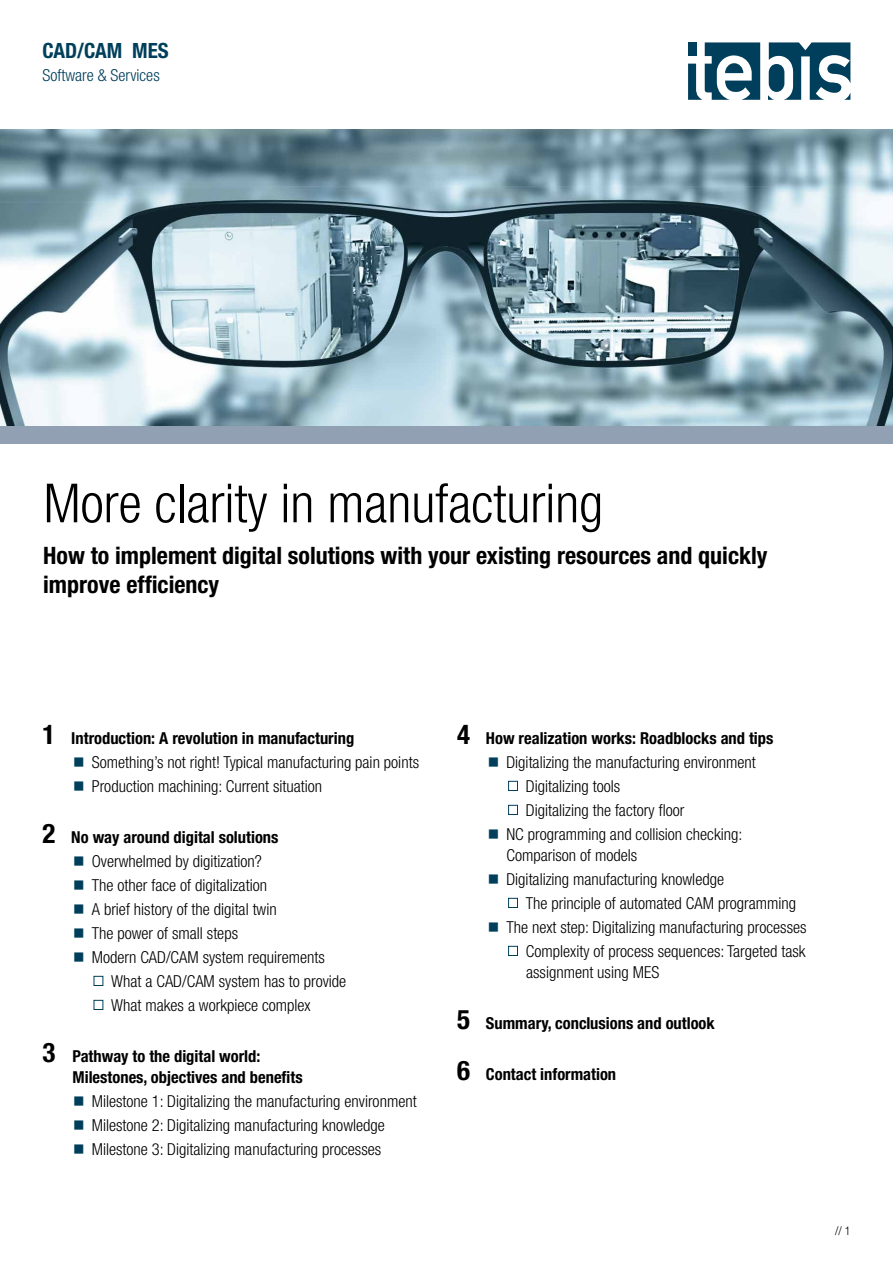
<style>
.page{position:relative;width:893px;height:1263px;background:#fff}
.page>*{position:absolute;margin:0;border:0;box-sizing:border-box;transform-origin:0 0}
.t1{font:300 condensed 54px "Helvetica Neue LT Std";color:#000}
.t2{font:700 condensed 24px/28.5px "Helvetica Neue LT Std";color:#000}
.t3{font:700 condensed 21px "Helvetica Neue LT Std";color:#003f5b}
.t4{font:300 condensed 16.5px/21px "Helvetica Neue LT Std";color:#000}
.t5{font:700 condensed 16.5px/21px "Helvetica Neue LT Std";color:#000}
.t6{font:300 condensed 16.5px "Helvetica Neue LT Std";color:#003f5b}
.t7{font:300 condensed 12px "Helvetica Neue LT Std";color:#000}
.s1{font-size:27px}
.s2{font-family:"Minion Pro";font-weight:700;font-size:31.5px;color:#003f5b}
</style>
<div class="page">
<img style="left:0;top:130px;width:893px;height:296px">
<svg style="left:688px;top:43px;width:72px;height:57px"></svg>
<svg style="left:768px;top:43px;width:82px;height:57px"></svg>
<div style="left:0;top:426px;width:893px;height:17px;background:#92a0b3"></div>
<p class="t3" style="left:43px;top:37px;width:128px">CAD/CAM MES</p>
<p class="t6" style="left:43px;top:65px;width:119px">Software &amp; Services</p>
<h1 class="t1" style="left:44px;top:472px;width:561px">More clarity in manufacturing</h1>
<h2 class="t2" style="left:43px;top:541px;width:726px">How to implement digital solutions with your existing resources and quickly improve efficiency</h2>
<p class="t5" style="left:43px;top:728px;width:313px"><span class="s1">1</span> Introduction: A revolution in manufacturing</p>
<p class="t4" style="left:73px;top:752px;width:348px"><span class="s2">■</span> Something’s not right! Typical manufacturing pain points</p>
<p class="t4" style="left:73px;top:776px;width:251px"><span class="s2">■</span> Production machining: Current situation</p>
<p class="t5" style="left:43px;top:827px;width:238px"><span class="s1">2</span> No way around digital solutions</p>
<p class="t4" style="left:73px;top:851px;width:191px"><span class="s2">■</span> Overwhelmed by digitization?</p>
<p class="t4" style="left:73px;top:875px;width:196px"><span class="s2">■</span> The other face of digitalization</p>
<p class="t4" style="left:73px;top:899px;width:206px"><span class="s2">■</span> A brief history of the digital twin</p>
<p class="t4" style="left:73px;top:923px;width:167px"><span class="s2">■</span> The power of small steps</p>
<p class="t4" style="left:73px;top:947px;width:254px"><span class="s2">■</span> Modern CAD/CAM system requirements</p>
<p class="t4" style="left:92px;top:971px;width:256px"><span class="s2">■</span> What a CAD/CAM system has to provide</p>
<p class="t4" style="left:92px;top:995px;width:220px"><span class="s2">■</span> What makes a workpiece complex</p>
<p class="t5" style="left:73px;top:1046px;width:232px;text-indent:-30px"><span class="s1">3</span> Pathway to the digital world:<br>Milestones, objectives and benefits</p>
<p class="t4" style="left:73px;top:1091px;width:346px"><span class="s2">■</span> Milestone 1: Digitalizing the manufacturing environment</p>
<p class="t4" style="left:73px;top:1115px;width:314px"><span class="s2">■</span> Milestone 2: Digitalizing manufacturing knowledge</p>
<p class="t4" style="left:73px;top:1139px;width:310px"><span class="s2">■</span> Milestone 3: Digitalizing manufacturing processes</p>
<p class="t5" style="left:457px;top:728px;width:318px"><span class="s1">4</span> How realization works: Roadblocks and tips</p>
<p class="t4" style="left:487px;top:752px;width:270px"><span class="s2">■</span> Digitalizing the manufacturing environment</p>
<p class="t4" style="left:507px;top:776px;width:115px"><span class="s2">■</span> Digitalizing tools</p>
<p class="t4" style="left:507px;top:800px;width:179px"><span class="s2">■</span> Digitalizing the factory floor</p>
<p class="t4" style="left:507px;top:824px;width:237px;text-indent:-20px"><span class="s2">■</span> NC programming and collision checking:<br>Comparison of models</p>
<p class="t4" style="left:487px;top:869px;width:238px"><span class="s2">■</span> Digitalizing manufacturing knowledge</p>
<p class="t4" style="left:507px;top:893px;width:291px"><span class="s2">■</span> The principle of automated CAM programming</p>
<p class="t4" style="left:487px;top:917px;width:321px"><span class="s2">■</span> The next step: Digitalizing manufacturing processes</p>
<p class="t4" style="left:526px;top:941px;width:281px;text-indent:-20px"><span class="s2">■</span> Complexity of process sequences: Targeted task assignment using MES</p>
<p class="t5" style="left:457px;top:1013px;width:259px"><span class="s1">5</span> Summary, conclusions and outlook</p>
<p class="t5" style="left:457px;top:1064px;width:161px"><span class="s1">6</span> Contact information</p>
<p class="t7" style="left:835px;top:1224px;width:17px">// 1</p>
</div>
